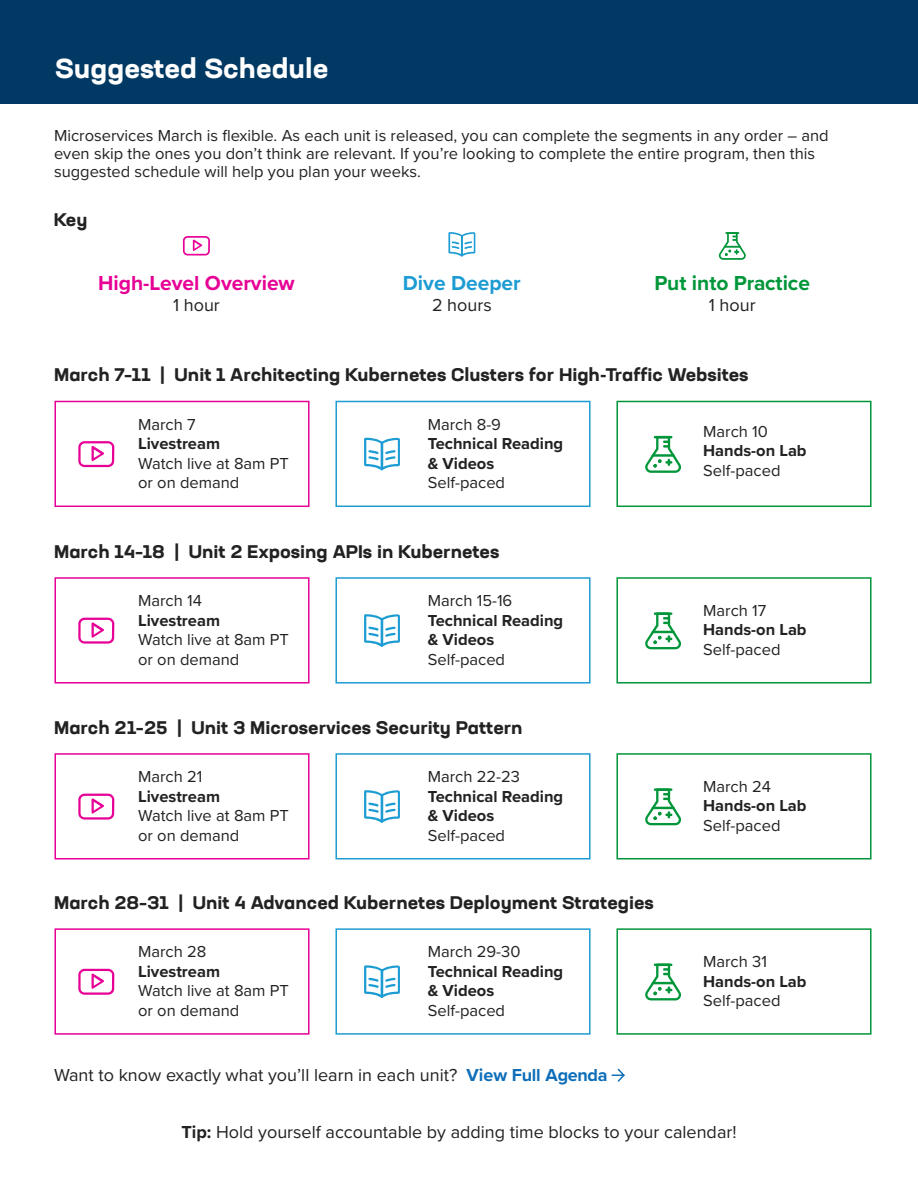
<style>
.page{position:relative;width:918px;height:1188px;background:#fff}
.page>*{position:absolute;margin:0;border:0;box-sizing:border-box;transform-origin:0 0}
.t1{font:700 expanded 27px "Neusa Next Std";color:#fff}
.t2{font:700 21px "Proxima Nova";color:#e70095}
.t3{font:700 21px "Proxima Nova";color:#009639}
.t4{font:700 21px "Proxima Nova";color:#1d9cd3}
.t5{font:700 expanded 18px "Neusa Next Std";color:#222}
.t6{font:18px "Proxima Nova";color:#222}
.t7{font:16.5px/19.5px "Proxima Nova";color:#222}
.t8{font:700 16.5px/19.5px "Proxima Nova";color:#222}
.s1{font-weight:700;color:#0e6eb9}
.s2{font-weight:700}
</style>
<div class="page">
<div style="left:0;top:0;width:918px;height:104px;background:#003963"></div>
<svg style="left:448px;top:232px;width:27px;height:25px"></svg>
<svg style="left:718px;top:232px;width:28px;height:28px"></svg>
<svg style="left:183px;top:236px;width:27px;height:19px"></svg>
<div style="left:54px;top:401px;width:256px;height:106px;border:2px solid #e70095"></div>
<div style="left:335px;top:401px;width:256px;height:106px;border:2px solid #1d9cd3"></div>
<div style="left:616px;top:401px;width:256px;height:106px;border:2px solid #009639"></div>
<svg style="left:364px;top:438px;width:36px;height:32px"></svg>
<svg style="left:78px;top:441px;width:36px;height:26px"></svg>
<div style="left:54px;top:577px;width:256px;height:107px;border:2px solid #e70095"></div>
<div style="left:335px;top:577px;width:256px;height:107px;border:2px solid #1d9cd3"></div>
<div style="left:616px;top:577px;width:256px;height:107px;border:2px solid #009639"></div>
<svg style="left:364px;top:614px;width:36px;height:33px"></svg>
<svg style="left:78px;top:618px;width:36px;height:26px"></svg>
<div style="left:54px;top:753px;width:256px;height:107px;border:2px solid #e70095"></div>
<div style="left:335px;top:753px;width:256px;height:107px;border:2px solid #1d9cd3"></div>
<div style="left:616px;top:753px;width:256px;height:107px;border:2px solid #009639"></div>
<svg style="left:364px;top:790px;width:36px;height:33px"></svg>
<svg style="left:78px;top:794px;width:36px;height:26px"></svg>
<div style="left:54px;top:928px;width:256px;height:107px;border:2px solid #e70095"></div>
<div style="left:335px;top:928px;width:256px;height:107px;border:2px solid #1d9cd3"></div>
<div style="left:616px;top:928px;width:256px;height:107px;border:2px solid #009639"></div>
<svg style="left:364px;top:965px;width:36px;height:33px"></svg>
<svg style="left:645px;top:436px;width:36px;height:37px"></svg>
<svg style="left:645px;top:612px;width:36px;height:37px"></svg>
<svg style="left:645px;top:788px;width:36px;height:37px"></svg>
<svg style="left:645px;top:964px;width:36px;height:36px"></svg>
<svg style="left:78px;top:969px;width:36px;height:26px"></svg>
<svg style="left:611px;top:1068px;width:14px;height:14px"></svg>
<h1 class="t1" style="left:55px;top:51px;width:275px">Suggested Schedule</h1>
<p class="t7" style="left:54px;top:125px;width:776px;line-height:18px">Microservices March is flexible. As each unit is released, you can complete the segments in any order – and even skip the ones you don’t think are relevant. If you’re looking to complete the entire program, then this suggested schedule will help you plan your weeks.</p>
<p class="t5" style="left:54px;top:208px;width:35px">Key</p>
<p class="t2" style="left:98px;top:267px;width:198px">High-Level Overview</p>
<p class="t6" style="left:173px;top:292px;width:48px">1 hour</p>
<p class="t4" style="left:403px;top:267px;width:119px">Dive Deeper</p>
<p class="t6" style="left:432px;top:292px;width:61px">2 hours</p>
<p class="t3" style="left:655px;top:267px;width:157px">Put into Practice</p>
<p class="t6" style="left:709px;top:292px;width:48px">1 hour</p>
<p class="t5" style="left:54px;top:363px;width:696px">March 7–11 | Unit 1 Architecting Kubernetes Clusters for High-Traffic Websites</p>
<p class="t7" style="left:428px;top:414px;width:75px">March 8-9</p>
<p class="t8" style="left:428px;top:434px;width:137px">Technical Reading &amp; Videos</p>
<p class="t7" style="left:428px;top:472px;width:79px">Self-paced</p>
<p class="t7" style="left:138px;top:414px;width:59px">March 7</p>
<p class="t8" style="left:138px;top:434px;width:83px">Livestream</p>
<p class="t7" style="left:138px;top:453px;width:152px">Watch live at 8am PT or on demand</p>
<p class="t7" style="left:703px;top:421px;width:66px">March 10</p>
<p class="t8" style="left:703px;top:441px;width:105px">Hands-on Lab</p>
<p class="t7" style="left:703px;top:460px;width:79px">Self-paced</p>
<p class="t5" style="left:54px;top:540px;width:447px">March 14–18 | Unit 2 Exposing APIs in Kubernetes</p>
<p class="t7" style="left:138px;top:590px;width:65px">March 14</p>
<p class="t8" style="left:138px;top:610px;width:83px">Livestream</p>
<p class="t7" style="left:138px;top:629px;width:152px">Watch live at 8am PT or on demand</p>
<p class="t7" style="left:428px;top:590px;width:86px">March 15-16</p>
<p class="t8" style="left:428px;top:610px;width:137px">Technical Reading &amp; Videos</p>
<p class="t7" style="left:428px;top:649px;width:79px">Self-paced</p>
<p class="t5" style="left:54px;top:716px;width:470px">March 21–25 | Unit 3 Microservices Security Pattern</p>
<p class="t7" style="left:138px;top:766px;width:66px">March 21</p>
<p class="t8" style="left:138px;top:786px;width:83px">Livestream</p>
<p class="t7" style="left:138px;top:805px;width:152px">Watch live at 8am PT or on demand</p>
<p class="t7" style="left:428px;top:766px;width:94px">March 22-23</p>
<p class="t8" style="left:428px;top:786px;width:137px">Technical Reading &amp; Videos</p>
<p class="t7" style="left:428px;top:825px;width:79px">Self-paced</p>
<p class="t5" style="left:54px;top:891px;width:601px">March 28–31 | Unit 4 Advanced Kubernetes Deployment Strategies</p>
<p class="t7" style="left:138px;top:941px;width:70px">March 28</p>
<p class="t8" style="left:138px;top:961px;width:83px">Livestream</p>
<p class="t7" style="left:138px;top:980px;width:152px">Watch live at 8am PT or on demand</p>
<p class="t7" style="left:428px;top:941px;width:94px">March 29-30</p>
<p class="t8" style="left:428px;top:961px;width:137px">Technical Reading &amp; Videos</p>
<p class="t7" style="left:428px;top:1000px;width:79px">Self-paced</p>
<p class="t6" style="left:54px;top:1062px;width:555px">Want to know exactly what you’ll learn in each unit? <span class="s1">View Full Agenda</span></p>
<p class="t7" style="left:703px;top:600px;width:65px">March 17</p>
<p class="t8" style="left:703px;top:620px;width:105px">Hands-on Lab</p>
<p class="t7" style="left:703px;top:639px;width:79px">Self-paced</p>
<p class="t7" style="left:703px;top:776px;width:69px">March 24</p>
<p class="t8" style="left:703px;top:796px;width:105px">Hands-on Lab</p>
<p class="t7" style="left:703px;top:815px;width:79px">Self-paced</p>
<p class="t7" style="left:703px;top:951px;width:65px">March 31</p>
<p class="t8" style="left:703px;top:971px;width:105px">Hands-on Lab</p>
<p class="t7" style="left:703px;top:990px;width:79px">Self-paced</p>
<p class="t6" style="left:181px;top:1119px;width:557px"><span class="s2">Tip:</span> Hold yourself accountable by adding time blocks to your calendar!</p>
</div>
